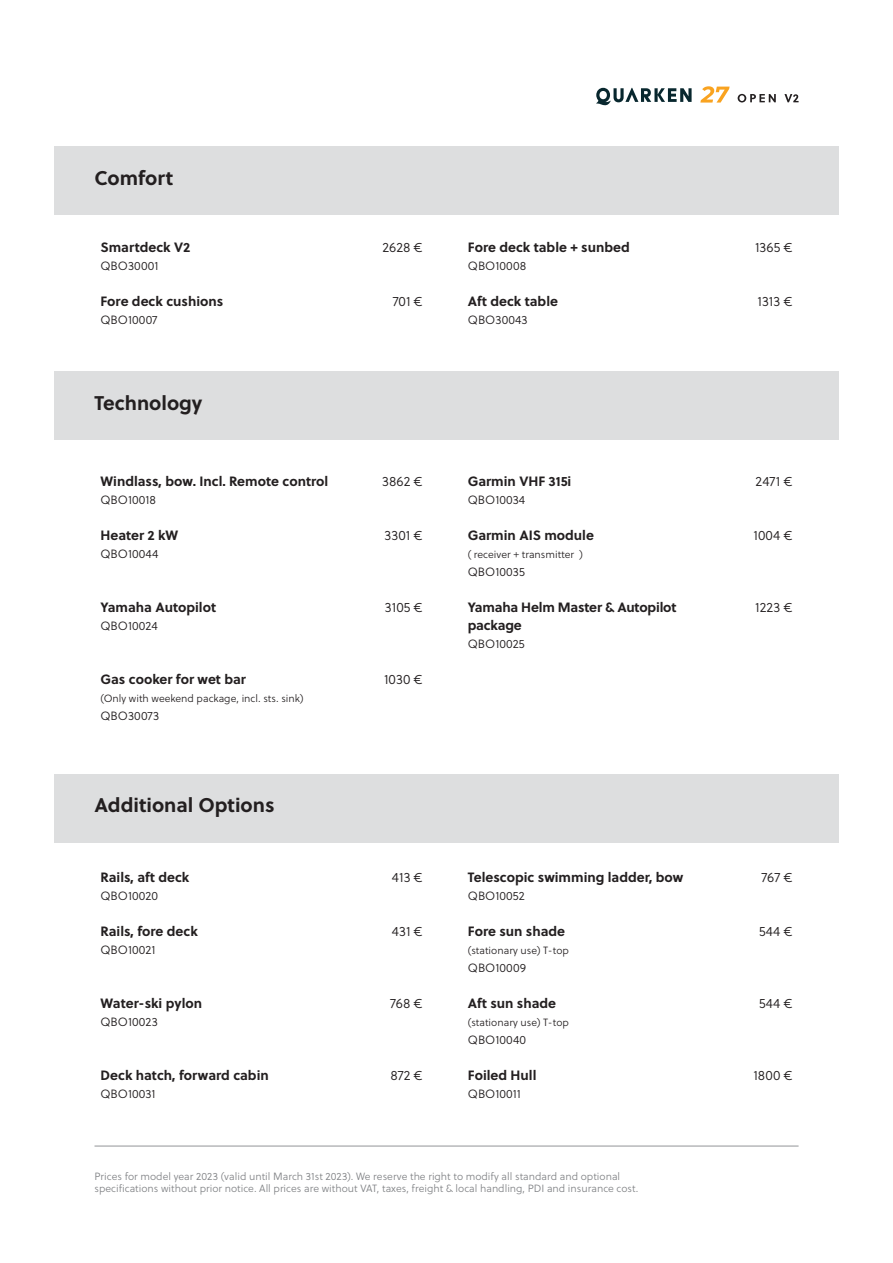
<style>
.page{position:relative;width:893px;height:1263px;background:#fff}
.page>*{position:absolute;margin:0;border:0;box-sizing:border-box;transform-origin:0 0}
.t1{font:700 19.8px "Soleil";color:#231f20}
.t2{font:700 13.5px "Soleil";color:#231f20}
.t3{font:13.5px "Soleil Lt";color:#231f20}
.t4{font:12px "Soleil Lt";color:#231f20}
.t5{font:10.5px/12.6px "Soleil Lt";color:#808285}
.t6{font:10.5px "Soleil Lt";color:#231f20}
</style>
<div class="page">
<hr style="left:94px;top:1146px;width:705px;height:1px;background:#939598">
<div style="left:54px;top:147px;width:785px;height:68px;background:#dddedf"></div>
<div style="left:54px;top:371px;width:785px;height:68px;background:#dddedf"></div>
<div style="left:54px;top:774px;width:785px;height:68px;background:#dddedf"></div>
<svg style="left:596px;top:88px;width:96px;height:17px"></svg>
<svg style="left:700px;top:86px;width:30px;height:17px"></svg>
<svg style="left:738px;top:94px;width:61px;height:8px"></svg>
<p class="t1" style="left:94px;top:163px;width:80px">Comfort</p>
<p class="t2" style="left:100px;top:237px;width:91px">Smartdeck V2</p>
<p class="t4" style="left:100px;top:257px;width:60px">QBO30001</p>
<p class="t3" style="left:382px;top:238px;width:42px">2628 €</p>
<p class="t2" style="left:468px;top:237px;width:163px">Fore deck table + sunbed</p>
<p class="t4" style="left:468px;top:257px;width:60px">QBO10008</p>
<p class="t3" style="left:755px;top:238px;width:39px">1365 €</p>
<p class="t2" style="left:100px;top:291px;width:124px">Fore deck cushions</p>
<p class="t4" style="left:100px;top:311px;width:58px">QBO10007</p>
<p class="t3" style="left:393px;top:292px;width:32px">701 €</p>
<p class="t2" style="left:468px;top:291px;width:92px">Aft deck table</p>
<p class="t4" style="left:468px;top:311px;width:61px">QBO30043</p>
<p class="t3" style="left:757px;top:292px;width:37px">1313 €</p>
<p class="t1" style="left:94px;top:387px;width:109px">Technology</p>
<p class="t2" style="left:100px;top:471px;width:229px">Windlass, bow. Incl. Remote control</p>
<p class="t4" style="left:100px;top:491px;width:57px">QBO10018</p>
<p class="t3" style="left:382px;top:472px;width:42px">3862 €</p>
<p class="t2" style="left:468px;top:471px;width:105px">Garmin VHF 315i</p>
<p class="t4" style="left:468px;top:491px;width:59px">QBO10034</p>
<p class="t3" style="left:756px;top:472px;width:38px">2471 €</p>
<p class="t2" style="left:100px;top:525px;width:79px">Heater 2 kW</p>
<p class="t4" style="left:100px;top:545px;width:60px">QBO10044</p>
<p class="t3" style="left:385px;top:526px;width:40px">3301 €</p>
<p class="t2" style="left:468px;top:525px;width:128px">Garmin AIS module</p>
<p class="t6" style="left:468px;top:547px;width:117px">( receiver + transmitter )</p>
<p class="t4" style="left:468px;top:563px;width:59px">QBO10035</p>
<p class="t3" style="left:753px;top:526px;width:41px">1004 €</p>
<p class="t2" style="left:100px;top:597px;width:117px">Yamaha Autopilot</p>
<p class="t4" style="left:100px;top:617px;width:59px">QBO10024</p>
<p class="t3" style="left:385px;top:598px;width:39px">3105 €</p>
<p class="t2" style="left:468px;top:597px;width:210px">Yamaha Helm Master &amp; Autopilot</p>
<p class="t2" style="left:468px;top:615px;width:55px">package</p>
<p class="t4" style="left:468px;top:635px;width:58px">QBO10025</p>
<p class="t3" style="left:755px;top:598px;width:39px">1223 €</p>
<p class="t2" style="left:100px;top:669px;width:147px">Gas cooker for wet bar</p>
<p class="t6" style="left:100px;top:691px;width:204px">(Only with weekend package, incl. sts. sink)</p>
<p class="t4" style="left:100px;top:707px;width:60px">QBO30073</p>
<p class="t3" style="left:384px;top:670px;width:40px">1030 €</p>
<p class="t1" style="left:94px;top:790px;width:182px">Additional Options</p>
<p class="t2" style="left:100px;top:867px;width:90px">Rails, aft deck</p>
<p class="t4" style="left:100px;top:887px;width:59px">QBO10020</p>
<p class="t3" style="left:392px;top:868px;width:32px">413 €</p>
<p class="t2" style="left:468px;top:867px;width:217px">Telescopic swimming ladder, bow</p>
<p class="t4" style="left:468px;top:887px;width:58px">QBO10052</p>
<p class="t3" style="left:761px;top:868px;width:33px">767 €</p>
<p class="t2" style="left:100px;top:921px;width:99px">Rails, fore deck</p>
<p class="t4" style="left:100px;top:941px;width:57px">QBO10021</p>
<p class="t3" style="left:392px;top:922px;width:32px">431 €</p>
<p class="t2" style="left:468px;top:921px;width:99px">Fore sun shade</p>
<p class="t6" style="left:468px;top:943px;width:103px">(stationary use) T-top</p>
<p class="t4" style="left:468px;top:959px;width:60px">QBO10009</p>
<p class="t3" style="left:759px;top:922px;width:35px">544 €</p>
<p class="t2" style="left:100px;top:993px;width:103px">Water-ski pylon</p>
<p class="t4" style="left:100px;top:1013px;width:59px">QBO10023</p>
<p class="t3" style="left:390px;top:994px;width:34px">768 €</p>
<p class="t2" style="left:468px;top:993px;width:90px">Aft sun shade</p>
<p class="t6" style="left:468px;top:1015px;width:103px">(stationary use) T-top</p>
<p class="t4" style="left:468px;top:1031px;width:60px">QBO10040</p>
<p class="t3" style="left:759px;top:994px;width:35px">544 €</p>
<p class="t2" style="left:100px;top:1065px;width:170px">Deck hatch, forward cabin</p>
<p class="t4" style="left:100px;top:1085px;width:57px">QBO10031</p>
<p class="t3" style="left:390px;top:1066px;width:34px">872 €</p>
<p class="t2" style="left:468px;top:1065px;width:70px">Foiled Hull</p>
<p class="t4" style="left:468px;top:1085px;width:55px">QBO10011</p>
<p class="t3" style="left:753px;top:1066px;width:41px">1800 €</p>
<p class="t5" style="left:94px;top:1169px;width:546px">Prices for model year 2023 (valid until March 31st 2023). We reserve the right to modify all standard and optional specifications without prior notice. All prices are without VAT, taxes, freight &amp; local handling, PDI and insurance cost.</p>
</div>
